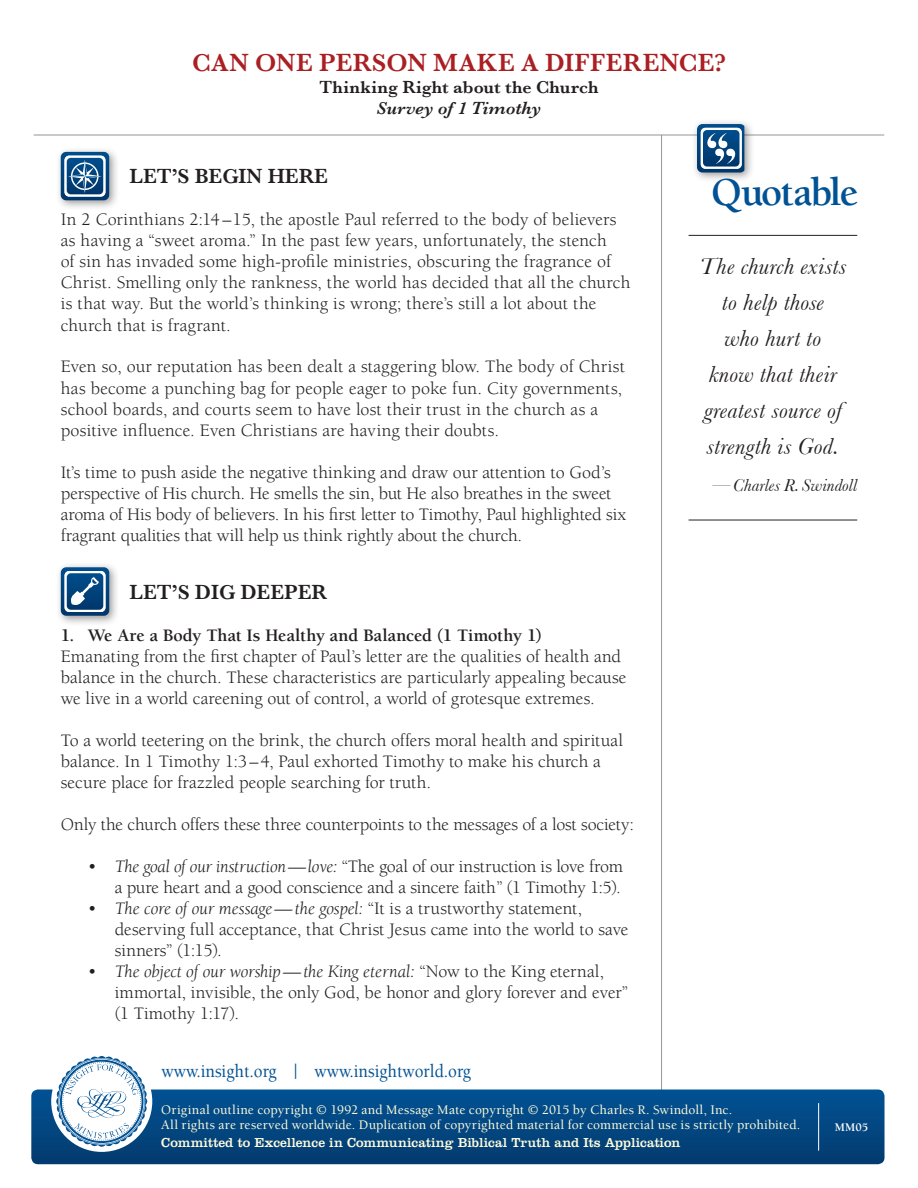
<style>
.page{position:relative;width:918px;height:1188px;background:#fff}
.page>*{position:absolute;margin:0;border:0;box-sizing:border-box;transform-origin:0 0}
.t1{font:700 40.5px "Berkeley";letter-spacing:-.04em;color:#005294}
.t2{font:600 25.5px "Baskerville";letter-spacing:.015em;color:#aa1f22}
.t3{font:italic 24px/36px "Baskerville";letter-spacing:.015em;color:#231f20;text-align:center}
.t4{font:600 21px "Baskerville";color:#231f20}
.t5{font:500 18.9px "Berkeley";color:#005294;scale:.9 1}
.t6{font:18px/21px "Berkeley";color:#231f20}
.t7{font:700 18px "Berkeley";letter-spacing:-.005em;color:#231f20}
.t8{font:600 18px "Baskerville";letter-spacing:.01em;color:#231f20}
.t9{font:italic 18px "Baskerville";letter-spacing:.01em;color:#231f20}
.t10{font:italic 600 18px "Baskerville";letter-spacing:.005em;color:#231f20}
.t11{font:500 13.5px/15px "Berkeley";letter-spacing:.01em;color:#fffcdc}
.t12{font:13.5px "Clarendon";letter-spacing:.005em;color:#fffcdc}
.t13{font:700 12px "Berkeley";color:#fff}
.s1{font-style:italic}
</style>
<div class="page">
<hr style="left:661px;top:135px;width:1px;height:962px;background:#939598">
<hr style="left:34px;top:135px;width:850px;height:1px;background:#939598">
<div style="left:31px;top:1090px;width:854px;height:74px;background:linear-gradient(to bottom,#015294,#043b6f);border-radius:7px"></div>
<div style="left:51px;top:1051px;width:101px;height:101px;background:#fff;border-radius:50%"></div>
<svg style="left:56px;top:1056px;width:91px;height:91px"></svg>
<hr style="left:818px;top:1103px;width:1px;height:48px;background:#fff">
<div style="left:56px;top:147px;width:64px;height:64px;background:#231f20;opacity:.45"></div>
<svg style="left:61px;top:152px;width:48px;height:48px;background:#4777a0"></svg>
<div style="left:56px;top:562px;width:64px;height:64px;background:#231f20;opacity:.45"></div>
<svg style="left:61px;top:567px;width:48px;height:49px"></svg>
<div style="left:692px;top:119px;width:63px;height:64px;background:#231f20;opacity:.45"></div>
<svg style="left:697px;top:124px;width:47px;height:49px"></svg>
<hr style="left:689px;top:520px;width:168px;height:1px;background:#231f20">
<hr style="left:689px;top:235px;width:168px;height:1px;background:#231f20">
<h2 class="t2" style="left:192px;top:48px;width:535px">CAN ONE PERSON MAKE A DIFFERENCE?</h2>
<p class="t8" style="left:319px;top:76px;width:281px">Thinking Right about the Church</p>
<p class="t10" style="left:377px;top:98px;width:166px">Survey of 1 Timothy</p>
<p class="t4" style="left:129px;top:164px;width:200px">LET’S BEGIN HERE</p>
<p class="t6" style="left:61px;top:210px;width:571px">In 2 Corinthians 2:14 –15, the apostle Paul referred to the body of believers as having a “sweet aroma.” In the past few years, unfortunately, the stench<br>of sin has invaded some high-profile ministries, obscuring the fragrance of Christ. Smelling only the rankness, the world has decided that all the church is that way. But the world’s thinking is wrong; there’s still a lot about the church that is fragrant.</p>
<p class="t6" style="left:61px;top:357px;width:566px">Even so, our reputation has been dealt a staggering blow. The body of Christ has become a punching bag for people eager to poke fun. City governments, school boards, and courts seem to have lost their trust in the church as a positive influence. Even Christians are having their doubts.</p>
<p class="t6" style="left:61px;top:462px;width:567px">It’s time to push aside the negative thinking and draw our attention to God’s perspective of His church. He smells the sin, but He also breathes in the sweet aroma of His body of believers. In his first letter to Timothy, Paul highlighted six fragrant qualities that will help us think rightly about the church.</p>
<p class="t4" style="left:130px;top:580px;width:199px">LET’S DIG DEEPER</p>
<p class="t7" style="left:61px;top:626px;width:483px">1. We Are a Body That Is Healthy and Balanced (1 Timothy 1)</p>
<p class="t6" style="left:61px;top:646px;width:567px">Emanating from the first chapter of Paul’s letter are the qualities of health and balance in the church. These characteristics are particularly appealing because we live in a world careening out of control, a world of grotesque extremes.</p>
<p class="t6" style="left:61px;top:730px;width:564px">To a world teetering on the brink, the church offers moral health and spiritual balance. In 1 Timothy 1:3–4, Paul exhorted Timothy to make his church a secure place for frazzled people searching for truth.</p>
<p class="t6" style="left:61px;top:814px;width:575px">Only the church offers these three counterpoints to the messages of a lost society:</p>
<p class="t6" style="left:88px;top:856px;width:537px;text-align:right">• <span class="s1">The goal of our instruction—love:</span> “The goal of our instruction is love from a pure heart and a good conscience and a sincere faith” (1 Timothy 1:5).</p>
<p class="t6" style="left:115px;top:898px;width:515px;text-indent:-27px">• <span class="s1">The core of our message—the gospel:</span> “It is a trustworthy statement, deserving full acceptance, that Christ Jesus came into the world to save sinners” (1:15).</p>
<p class="t6" style="left:115px;top:961px;width:515px;text-indent:-27px">• <span class="s1">The object of our worship—the King eternal:</span> “Now to the King eternal, immortal, invisible, the only God, be honor and glory forever and ever” (1 Timothy 1:17).</p>
<p class="t5" style="left:162px;top:1061px;width:345px">www.insight.org | www.insightworld.org</p>
<h1 class="t1" style="left:711px;top:171px;width:149px">Quotable</h1>
<h3 class="t3" style="left:700px;top:248px;width:148px">The church exists to help those<br>who hurt to know that their greatest source of strength is God.</h3>
<p class="t9" style="left:713px;top:475px;width:146px">—Charles R. Swindoll</p>
<p class="t11" style="left:161px;top:1103px;width:641px">Original outline copyright © 1992 and Message Mate copyright © 2015 by Charles R. Swindoll, Inc.<br>All rights are reserved worldwide. Duplication of copyrighted material for commercial use is strictly prohibited.</p>
<p class="t12" style="left:161px;top:1135px;width:521px">Committed to Excellence in Communicating Biblical Truth and Its Application</p>
<p class="t13" style="left:835px;top:1121px;width:35px">MM05</p>
</div>
